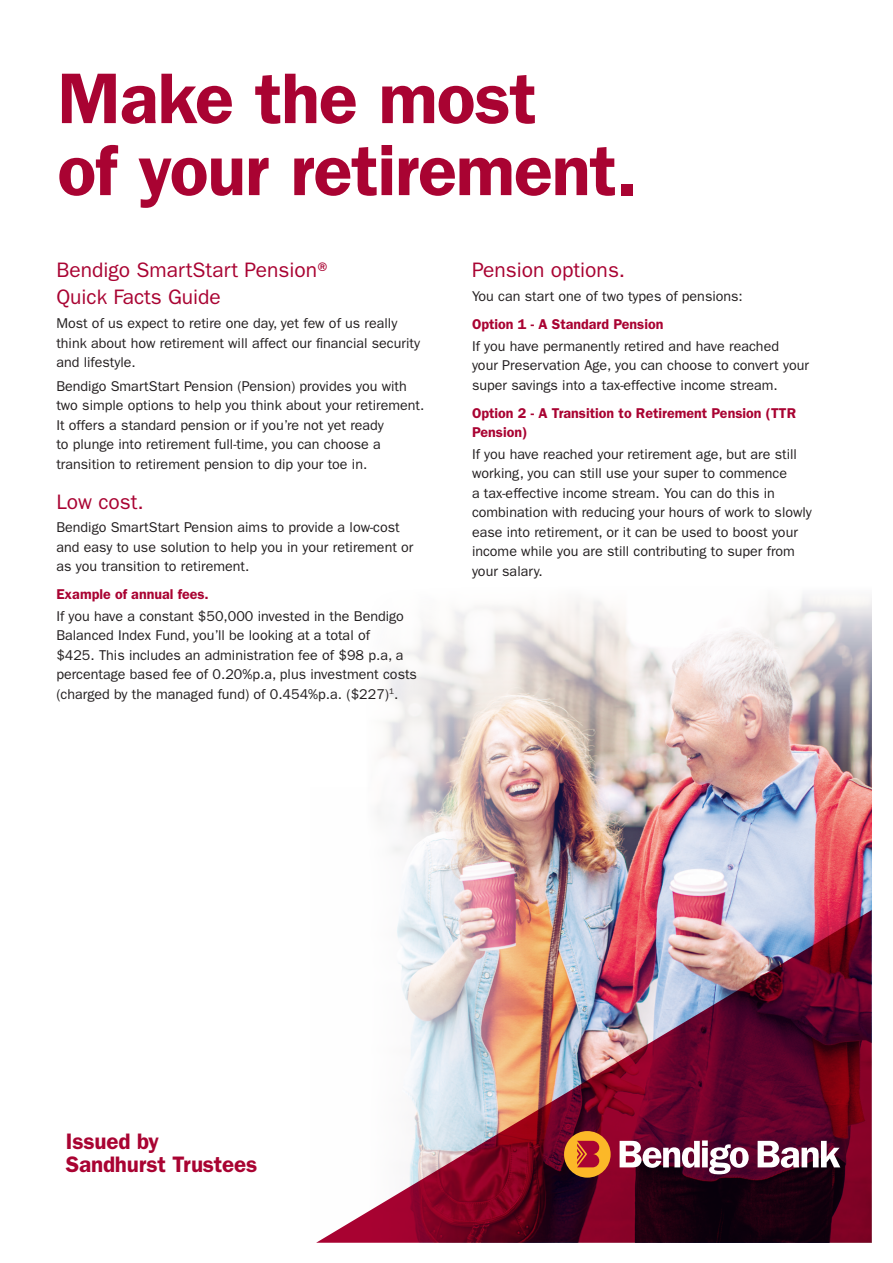
<style>
.page{position:relative;width:893px;height:1263px;background:#fff}
.page>*{position:absolute;margin:0;border:0;box-sizing:border-box;transform-origin:0 0}
.t1{font:600 72px/72px "Franklin Gothic";letter-spacing:-.015em;color:#a90332}
.t2{font:600 22.5px/22.5px "Franklin Gothic";letter-spacing:-.01em;color:#a90332}
._4_Bigger_text_-_bla{font:21px/27px "Franklin Gothic";color:#a90332}
._3_Bigger_headline{font:21px "Franklin Gothic";color:#a90332}
._4_Bigger_text_-_bla-2{font:14.25px/19.5px "Franklin Gothic";color:#231f20}
._4_Bigger_text_-_bla-3{font:600 14.25px/19.5px "Franklin Gothic";color:#a90332}
</style>
<div class="page">
<img style="left:377px;top:595px;width:495px;height:315px">
<img style="left:316px;top:910px;width:556px;height:333px">
<svg style="left:553px;top:1122px;width:302px;height:65px"></svg>
<p class="t1" style="left:57px;top:62px;width:582px">Make the most<br>of your retirement.</p>
<p class="_4_Bigger_text_-_bla" style="left:56px;top:257px;width:278px">Bendigo SmartStart Pension®<br>Quick Facts Guide</p>
<p class="_4_Bigger_text_-_bla-2" style="left:56px;top:314px;width:365px">Most of us expect to retire one day, yet few of us really think about how retirement will affect our financial security and lifestyle.</p>
<p class="_4_Bigger_text_-_bla-2" style="left:56px;top:376px;width:369px">Bendigo SmartStart Pension (Pension) provides you with two simple options to help you think about your retirement.<br>It offers a standard pension or if you’re not yet ready<br>to plunge into retirement full-time, you can choose a transition to retirement pension to dip your toe in.</p>
<p class="_3_Bigger_headline" style="left:56px;top:489px;width:89px">Low cost.</p>
<p class="_4_Bigger_text_-_bla-2" style="left:56px;top:518px;width:359px">Bendigo SmartStart Pension aims to provide a low-cost and easy to use solution to help you in your retirement or as you transition to retirement.</p>
<p class="_4_Bigger_text_-_bla-3" style="left:56px;top:585px;width:154px">Example of annual fees.</p>
<p class="_4_Bigger_text_-_bla-2" style="left:56px;top:606px;width:362px">If you have a constant $50,000 invested in the Bendigo Balanced Index Fund, you’ll be looking at a total of<br>$425. This includes an administration fee of $98 p.a, a percentage based fee of 0.20%p.a, plus investment costs (charged by the managed fund) of 0.454%p.a. ($227)<sup>1</sup>.</p>
<p class="_3_Bigger_headline" style="left:472px;top:258px;width:155px">Pension options.</p>
<p class="_4_Bigger_text_-_bla-2" style="left:472px;top:287px;width:272px">You can start one of two types of pensions:</p>
<p class="_4_Bigger_text_-_bla-3" style="left:472px;top:314px;width:193px">Option 1 - A Standard Pension</p>
<p class="_4_Bigger_text_-_bla-2" style="left:472px;top:336px;width:339px">If you have permanently retired and have reached<br>your Preservation Age, you can choose to convert your super savings into a tax-effective income stream.</p>
<p class="_4_Bigger_text_-_bla-3" style="left:472px;top:403px;width:326px">Option 2 - A Transition to Retirement Pension (TTR<br>Pension)</p>
<p class="_4_Bigger_text_-_bla-2" style="left:472px;top:444px;width:341px">If you have reached your retirement age, but are still working, you can still use your super to commence<br>a tax-effective income stream. You can do this in combination with reducing your hours of work to slowly ease into retirement, or it can be used to boost your income while you are still contributing to super from your salary.</p>
<p class="t2" style="left:66px;top:1130px;width:193px">Issued by<br>Sandhurst Trustees</p>
</div>
